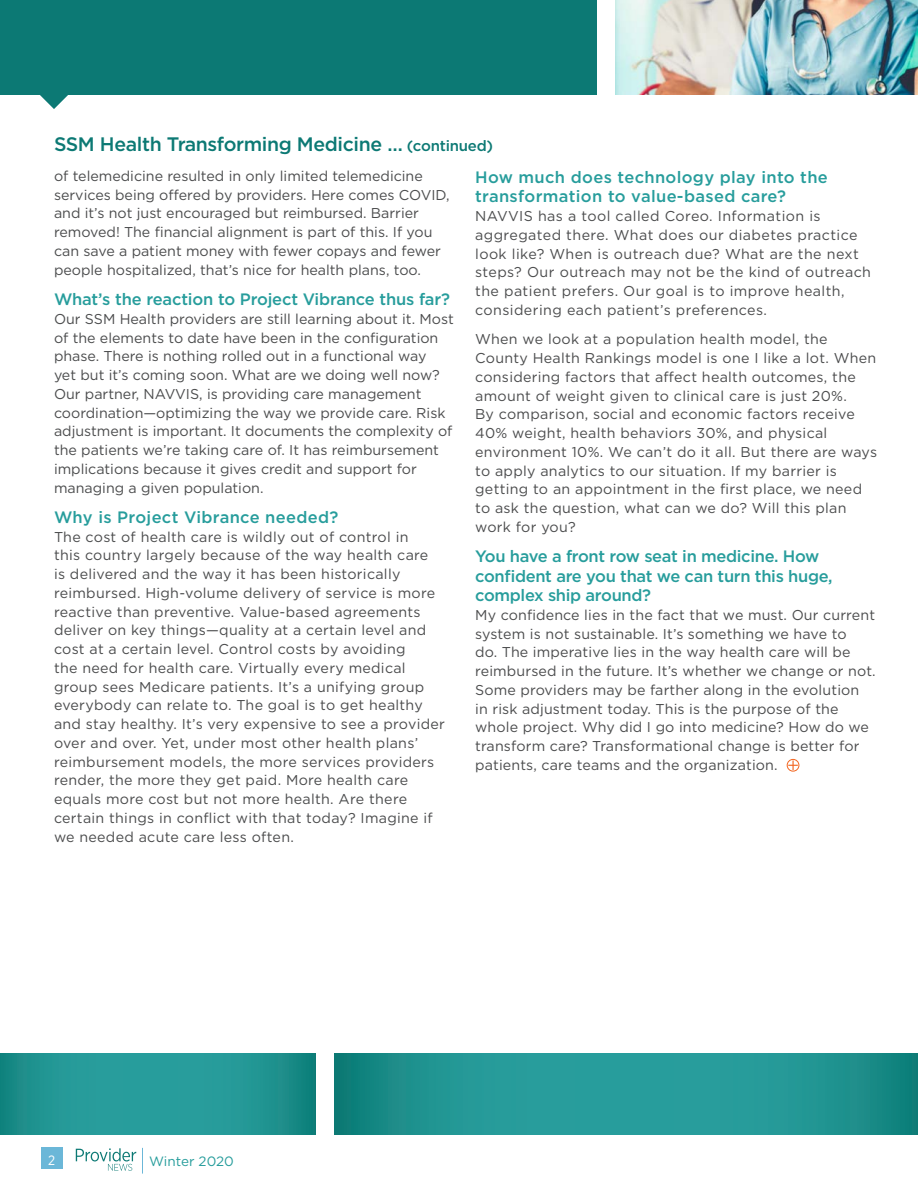
<style>
.page{position:relative;width:918px;height:1188px;background:#fff}
.page>*{position:absolute;margin:0;border:0;box-sizing:border-box;transform-origin:0 0}
._01_Article_Headline{font:500 19.5px "Gotham";letter-spacing:-.02em;color:#0c7974}
.Policy_Update_Body{font:500 16.5px/19.5px "Gotham";letter-spacing:-.01em;color:#279d9c}
.Policy_Update_Body-2{font:500 16.5px/19.5px "Gotham";letter-spacing:.02em;color:#279d9c}
.Policy_Update_Body-3{font:14.25px/18.8px "Gotham";letter-spacing:.01em;color:#4b4c4d}
._02_Body_Copy{font:14.25px/18.8px "Gotham";letter-spacing:.02em;color:#4b4c4d}
._02_Body_Copy-2{font:14.25px/18.8px "Gotham";color:#4b4c4d}
.Policy_Update_Body-4{font:14.25px/18.8px "Gotham";letter-spacing:.03em;color:#4b4c4d}
.t1{font:13.5px "Gotham";color:#279d9c}
.t2{font:13.5px "Gotham Narrow";color:#fff}
.s1{font-size:15px}
</style>
<div class="page">
<img style="left:616px;top:0;width:302px;height:94px">
<div style="left:0;top:0;width:597px;height:94px;background:#0c7974"></div>
<svg style="left:35px;top:94px;width:38px;height:15px"></svg>
<svg style="left:335px;top:1053px;width:582px;height:81px;background:#219593"></svg>
<hr style="left:917px;top:1053px;width:1px;height:81px;background:#0d7b76">
<svg style="left:0;top:1053px;width:316px;height:81px;background:#229694"></svg>
<div style="left:41px;top:1148px;width:21px;height:21px;background:#6bb7d8"></div>
<svg style="left:142px;top:1148px;width:1px;height:26px"></svg>
<svg style="left:76px;top:1148px;width:60px;height:23px"></svg>
<div style="left:787px;top:759px;width:12px;height:13px;border:1px solid #f36621;border-radius:50%"></div>
<svg style="left:788px;top:760px;width:10px;height:10px"></svg>
<h1 class="_01_Article_Headline" style="left:54px;top:131px;width:441px">SSM Health Transforming Medicine … <span class="s1">(continued)</span></h1>
<p class="_02_Body_Copy-2" style="left:54px;top:166px;width:397px">of telemedicine resulted in only limited telemedicine services being offered by providers. Here comes COVID, and it’s not just encouraged but reimbursed. Barrier removed! The financial alignment is part of this. If you can save a patient money with fewer copays and fewer people hospitalized, that’s nice for health plans, too.</p>
<p class="Policy_Update_Body" style="left:54px;top:289px;width:398px">What’s the reaction to Project Vibrance thus far?</p>
<p class="Policy_Update_Body-3" style="left:54px;top:309px;width:401px">Our SSM Health providers are still learning about it. Most of the elements to date have been in the configuration phase. There is nothing rolled out in a functional way<br>yet but it’s coming soon. What are we doing well now?<br>Our partner, NAVVIS, is providing care management coordination—optimizing the way we provide care. Risk adjustment is important. It documents the complexity of the patients we’re taking care of. It has reimbursement implications because it gives credit and support for managing a given population.</p>
<p class="Policy_Update_Body-2" style="left:54px;top:507px;width:286px">Why is Project Vibrance needed?</p>
<p class="Policy_Update_Body-3" style="left:54px;top:527px;width:392px">The cost of health care is wildly out of control in<br>this country largely because of the way health care<br>is delivered and the way it has been historically reimbursed. High-volume delivery of service is more reactive than preventive. Value-based agreements deliver on key things—quality at a certain level and cost at a certain level. Control costs by avoiding<br>the need for health care. Virtually every medical group sees Medicare patients. It’s a unifying group everybody can relate to. The goal is to get healthy and stay healthy. It’s very expensive to see a provider over and over. Yet, under most other health plans’ reimbursement models, the more services providers render, the more they get paid. More health care equals more cost but not more health. Are there certain things in conflict with that today? Imagine if we needed acute care less often.</p>
<p class="Policy_Update_Body-2" style="left:475px;top:167px;width:354px">How much does technology play into the transformation to value-based care?</p>
<p class="Policy_Update_Body-4" style="left:475px;top:206px;width:397px">NAVVIS has a tool called Coreo. Information is aggregated there. What does our diabetes practice look like? When is outreach due? What are the next steps? Our outreach may not be the kind of outreach the patient prefers. Our goal is to improve health, considering each patient’s preferences.</p>
<p class="_02_Body_Copy" style="left:475px;top:330px;width:403px">When we look at a population health model, the County Health Rankings model is one I like a lot. When considering factors that affect health outcomes, the amount of weight given to clinical care is just 20%.<br>By comparison, social and economic factors receive 40% weight, health behaviors 30%, and physical environment 10%. We can’t do it all. But there are ways to apply analytics to our situation. If my barrier is getting to an appointment in the first place, we need to ask the question, what can we do? Will this plan work for you?</p>
<p class="Policy_Update_Body" style="left:475px;top:546px;width:359px">You have a front row seat in medicine. How confident are you that we can turn this huge, complex ship around?</p>
<p class="Policy_Update_Body-3" style="left:475px;top:605px;width:402px">My confidence lies in the fact that we must. Our current system is not sustainable. It’s something we have to<br>do. The imperative lies in the way health care will be reimbursed in the future. It’s whether we change or not.<br>Some providers may be farther along in the evolution<br>in risk adjustment today. This is the purpose of the whole project. Why did I go into medicine? How do we transform care? Transformational change is better for patients, care teams and the organization.</p>
<p class="t2" style="left:48px;top:1152px;width:9px">2</p>
<p class="t1" style="left:149px;top:1153px;width:86px">Winter 2020</p>
</div>
